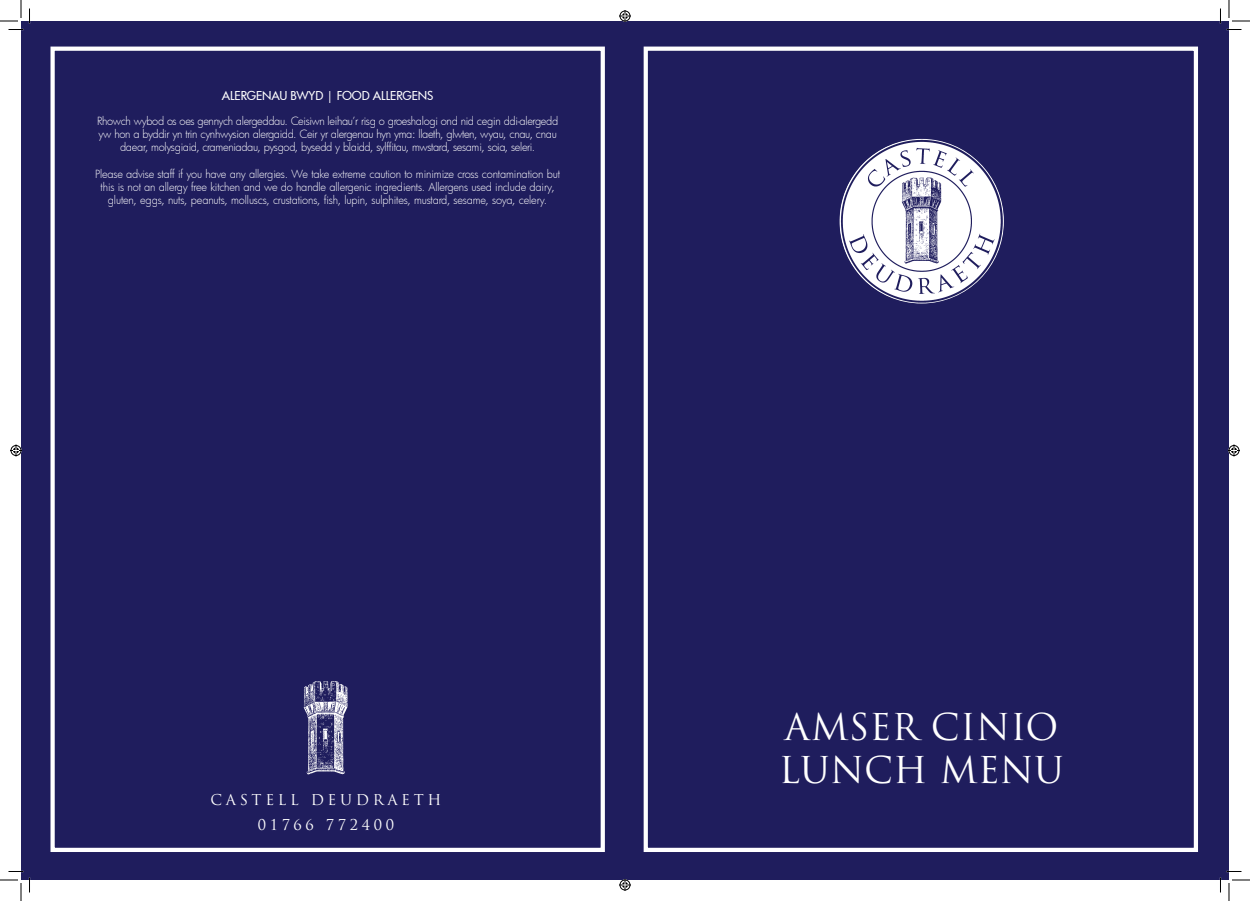
<style>
.page{position:relative;width:1250px;height:901px;background:#fff}
.page>*{position:absolute;margin:0;border:0;box-sizing:border-box;transform-origin:0 0}
.t1{font:36px/43.2px "Trajan Pro";letter-spacing:.005em;color:#fff}
.t2{font:14.6px/24.9px "Trajan Pro";letter-spacing:.25em;color:#fff;text-align:center}
.t3{font:500 12px "Futura";letter-spacing:-.01em;color:#fff}
.t4{font:300 11px/13.2px "Futura";letter-spacing:-.025em;color:#fff;text-align:center}
</style>
<div class="page">
<div style="left:21px;top:21px;width:1208px;height:859px;background:#1f1d5d"></div>
<div style="left:643px;top:47px;width:555px;height:805px;border:4px solid #fff"></div>
<div style="left:50px;top:47px;width:555px;height:805px;background:#1f1d5d;border:4px solid #fff"></div>
<img style="left:839px;top:139px;width:165px;height:164px;border-radius:82px">
<img style="left:303px;top:681px;width:45px;height:94px">
<svg style="left:0;top:0;width:30px;height:30px"></svg>
<svg style="left:0;top:871px;width:30px;height:30px"></svg>
<svg style="left:1219px;top:0;width:31px;height:30px"></svg>
<svg style="left:1219px;top:871px;width:31px;height:30px"></svg>
<svg style="left:619px;top:10px;width:12px;height:12px"></svg>
<svg style="left:619px;top:879px;width:12px;height:12px"></svg>
<svg style="left:10px;top:444px;width:12px;height:12px"></svg>
<svg style="left:1228px;top:444px;width:12px;height:12px"></svg>
<p class="t3" style="left:222px;top:87px;width:213px">ALERGENAU BWYD | FOOD ALLERGENS</p>
<p class="t4" style="left:97px;top:114px;width:462px">Rhowch wybod os oes gennych alergeddau. Ceisiwn leihau’r risg o groeshalogi ond nid cegin ddi-alergedd yw hon a byddir yn trin cynhwysion alergaidd. Ceir yr alergenau hyn yma: llaeth, glwten, wyau, cnau, cnau daear, molysgiaid, crameniadau, pysgod, bysedd y blaidd, sylffitau, mwstard, sesami, soia, seleri.</p>
<p class="t4" style="left:95px;top:167px;width:466px">Please advise staff if you have any allergies. We take extreme caution to minimize cross contamination but this is not an allergy free kitchen and we do handle allergenic ingredients. Allergens used include dairy, gluten, eggs, nuts, peanuts, molluscs, crustations, fish, lupin, sulphites, mustard, sesame, soya, celery.</p>
<h2 class="t2" style="left:210px;top:787px;width:232px">CASTELL DEUDRAETH<br>01766 772400</h2>
<h1 class="t1" style="left:779px;top:705px;width:287px">AMSER CINIO<br>LUNCH MENU</h1>
</div>
